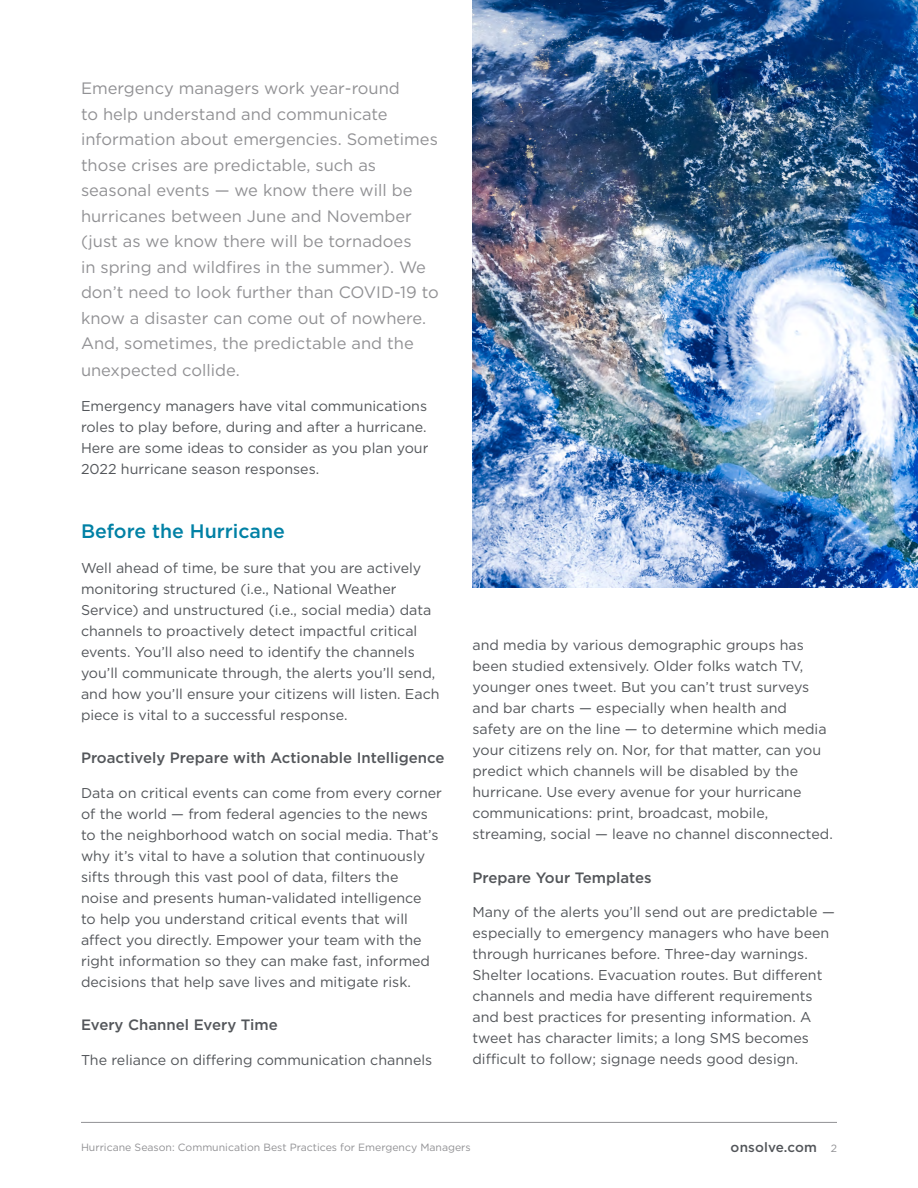
<style>
.page{position:relative;width:918px;height:1188px;background:#fff}
.page>*{position:absolute;margin:0;border:0;box-sizing:border-box;transform-origin:0 0}
.t1{font:500 19.5px "Gotham";color:#0081a5}
.t2{font:16.5px/25.5px "Gotham";color:#919194}
.t3{font:500 15px "Gotham";color:#53565a}
.t4{font:14.25px/21px "Gotham";color:#53565a}
.t5{font:500 13.5px "Gotham";letter-spacing:.01em;color:#53565a}
.t6{font:10.5px "Gotham";color:#919194}
.s1{font-weight:400;font-size:10.5px;color:#919194}
</style>
<div class="page">
<hr style="left:81px;top:1122px;width:756px;height:1px;background:#919194">
<img style="left:472px;top:0;width:446px;height:587px">
<p class="t2" style="left:81px;top:75px;width:359px">Emergency managers work year-round<br>to help understand and communicate information about emergencies. Sometimes those crises are predictable, such as seasonal events — we know there will be hurricanes between June and November (just as we know there will be tornadoes<br>in spring and wildfires in the summer). We don’t need to look further than COVID-19 to know a disaster can come out of nowhere.<br>And, sometimes, the predictable and the</p>
<p class="t2" style="left:81px;top:357px;width:160px">unexpected collide.</p>
<p class="t4" style="left:81px;top:395px;width:349px">Emergency managers have vital communications roles to play before, during and after a hurricane.<br>Here are some ideas to consider as you plan your 2022 hurricane season responses.</p>
<h1 class="t1" style="left:81px;top:519px;width:205px">Before the Hurricane</h1>
<p class="t4" style="left:81px;top:557px;width:360px">Well ahead of time, be sure that you are actively monitoring structured (i.e., National Weather Service) and unstructured (i.e., social media) data channels to proactively detect impactful critical events. You’ll also need to identify the channels you’ll communicate through, the alerts you’ll send, and how you’ll ensure your citizens will listen. Each piece is vital to a successful response.</p>
<p class="t3" style="left:81px;top:748px;width:365px">Proactively Prepare with Actionable Intelligence</p>
<p class="t4" style="left:81px;top:782px;width:363px">Data on critical events can come from every corner of the world — from federal agencies to the news to the neighborhood watch on social media. That’s why it’s vital to have a solution that continuously sifts through this vast pool of data, filters the<br>noise and presents human-validated intelligence<br>to help you understand critical events that will affect you directly. Empower your team with the right information so they can make fast, informed decisions that help save lives and mitigate risk.</p>
<p class="t3" style="left:81px;top:1015px;width:198px">Every Channel Every Time</p>
<p class="t4" style="left:81px;top:1049px;width:353px">The reliance on differing communication channels</p>
<p class="t4" style="left:473px;top:635px;width:362px">and media by various demographic groups has been studied extensively. Older folks watch TV, younger ones tweet. But you can’t trust surveys and bar charts — especially when health and safety are on the line — to determine which media your citizens rely on. Nor, for that matter, can you predict which channels will be disabled by the hurricane. Use every avenue for your hurricane communications: print, broadcast, mobile, streaming, social — leave no channel disconnected.</p>
<p class="t3" style="left:472px;top:868px;width:181px">Prepare Your Templates</p>
<p class="t4" style="left:472px;top:902px;width:364px">Many of the alerts you’ll send out are predictable — especially to emergency managers who have been through hurricanes before. Three-day warnings.<br>Shelter locations. Evacuation routes. But different channels and media have different requirements and best practices for presenting information. A tweet has character limits; a long SMS becomes difficult to follow; signage needs good design.</p>
<p class="t6" style="left:81px;top:1141px;width:391px">Hurricane Season: Communication Best Practices for Emergency Managers</p>
<p class="t5" style="left:731px;top:1139px;width:108px">onsolve.com <span class="s1">2</span></p>
</div>
